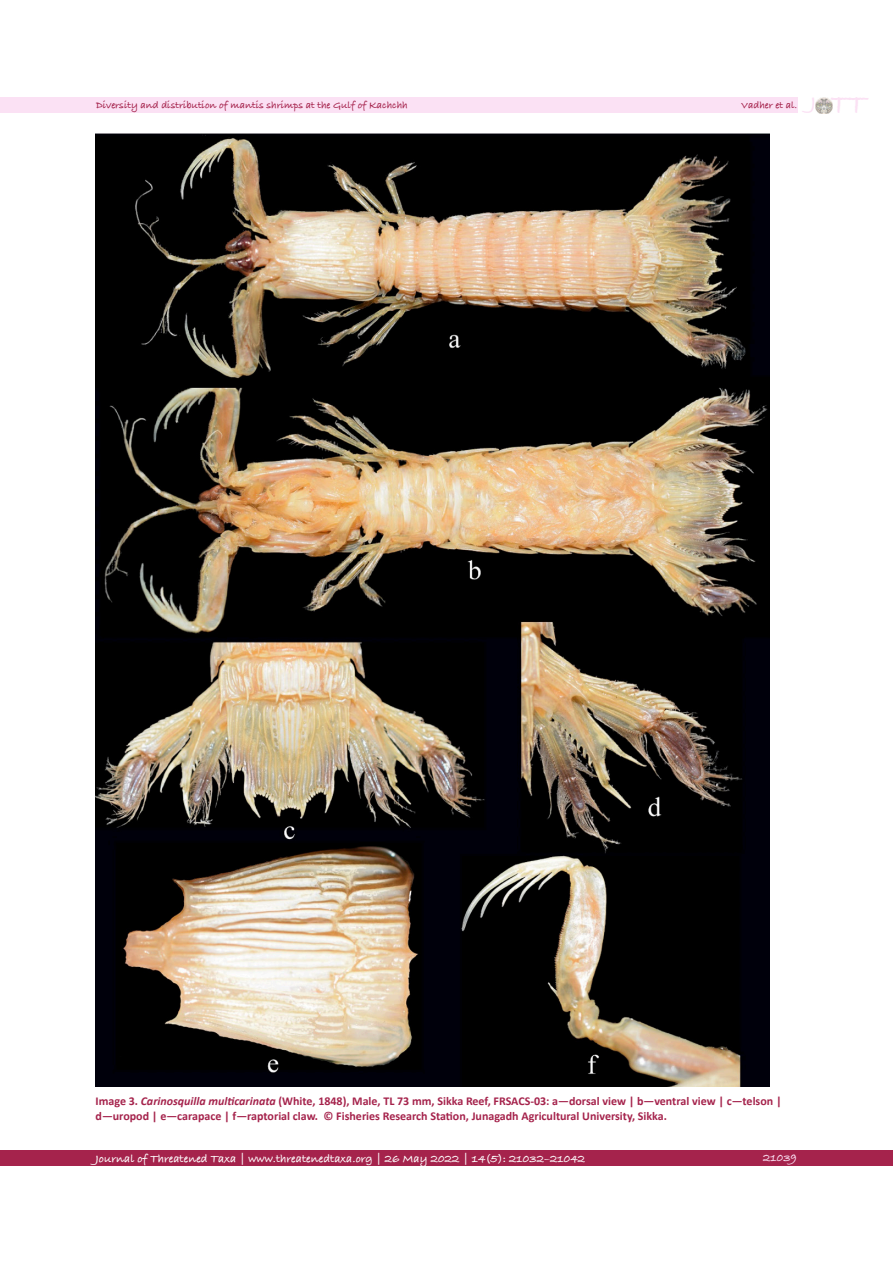
<style>
.page{position:relative;width:893px;height:1263px;background:#fff}
.page>*{position:absolute;margin:0;border:0;box-sizing:border-box;transform-origin:0 0}
.t1{font:700 28.95px "Bradley Hand ITCTT";color:#fbe1f4}
.t2{font:700 12px/14.4px "Calibri";color:#a5234c}
.t3{font:700 12px "Bradley Hand ITCTT";color:#fff}
.t4{font:700 12px "Bradley Hand ITCTT";color:#fbe1f4}
.t5{font:700 10.5px "Bradley Hand ITCTT";letter-spacing:-.005em;color:#a5234c}
.s1{font-family:"Calibri Bold Italic 2";font-weight:400}
</style>
<div class="page">
<div style="left:0;top:97px;width:797px;height:16px;background:#fbe1f4"></div>
<div style="left:0;top:1150px;width:893px;height:16px;background:#a5234c"></div>
<img style="left:815px;top:97px;width:17px;height:16px">
<img style="left:96px;top:133px;width:673px;height:953px">
<h1 class="t1" style="left:811px;top:82px;width:57px"><sup>J</sup> TT</h1>
<p class="t5" style="left:96px;top:97px;width:313px">Diversity and distribution of mantis shrimps at the Gulf of Kachchh</p>
<p class="t5" style="left:741px;top:97px;width:57px">Vadher et al.</p>
<p class="t2" style="left:96px;top:1094px;width:688px">Image 3. <span class="s1">Carinosquilla multicarinata</span> (White, 1848), Male, TL 73 mm, Sikka Reef, FRSACS-03: a—dorsal view | b—ventral view | c—telson | d—uropod | e—carapace | f—raptorial claw. © Fisheries Research Station, Junagadh Agricultural University, Sikka.</p>
<p class="t3" style="left:96px;top:1149px;width:491px">Journal of Threatened Taxa | www.threatenedtaxa.org | 26 May 2022 | 14(5): 21032–21042</p>
<p class="t4" style="left:763px;top:1149px;width:36px">21039</p>
</div>
